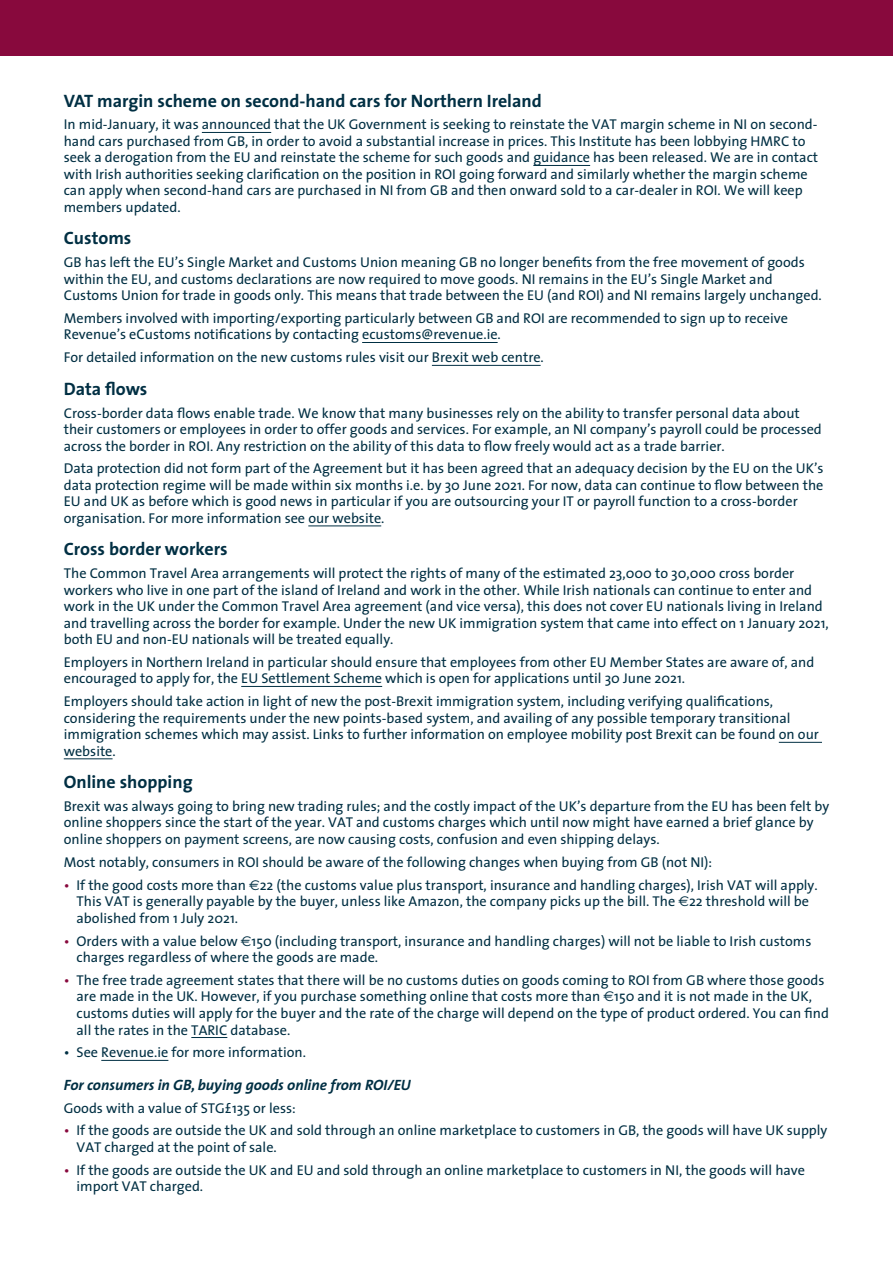
<style>
.page{position:relative;width:893px;height:1263px;background:#fff}
.page>*{position:absolute;margin:0;border:0;box-sizing:border-box;transform-origin:0 0}
.t1{font:700 18px "The Sans";color:#002f43}
.t2{font:italic 700 15px "The Sans";color:#002f43}
.t3{font:14.25px/16.5px "The Sans";color:#002f43}
.s1{color:#88093d}
.s2{font-family:"Euro Sans"}
</style>
<div class="page">
<div style="left:0;top:0;width:893px;height:55px;background:#88093d"></div>
<hr style="left:202px;top:132px;width:69px;height:1px;background:#002f43">
<hr style="left:533px;top:165px;width:57px;height:1px;background:#002f43">
<hr style="left:362px;top:342px;width:136px;height:1px;background:#002f43">
<hr style="left:432px;top:365px;width:109px;height:1px;background:#002f43">
<hr style="left:308px;top:526px;width:73px;height:1px;background:#002f43">
<hr style="left:241px;top:686px;width:141px;height:1px;background:#002f43">
<hr style="left:779px;top:742px;width:43px;height:1px;background:#002f43">
<hr style="left:64px;top:758px;width:49px;height:1px;background:#002f43">
<hr style="left:191px;top:1037px;width:36px;height:1px;background:#002f43">
<hr style="left:101px;top:1060px;width:67px;height:1px;background:#002f43">
<p class="t1" style="left:64px;top:85px;width:480px">VAT margin scheme on second-hand cars for Northern Ireland</p>
<p class="t3" style="left:64px;top:116px;width:756px">In mid-January, it was announced that the UK Government is seeking to reinstate the VAT margin scheme in NI on second&shy;hand cars purchased from GB, in order to avoid a substantial increase in prices. This Institute has been lobbying HMRC to seek a derogation from the EU and reinstate the scheme for such goods and guidance has been released. We are in contact with Irish authorities seeking clarification on the position in ROI going forward and similarly whether the margin scheme can apply when second-hand cars are purchased in NI from GB and then onward sold to a car-dealer in ROI. We will keep members updated.</p>
<p class="t1" style="left:64px;top:223px;width:69px">Customs</p>
<p class="t3" style="left:64px;top:254px;width:760px">GB has left the EU’s Single Market and Customs Union meaning GB no longer benefits from the free movement of goods within the EU, and customs declarations are now required to move goods. NI remains in the EU’s Single Market and<br>Customs Union for trade in goods only. This means that trade between the EU (and ROI) and NI remains largely unchanged.</p>
<p class="t3" style="left:64px;top:309px;width:726px">Members involved with importing/exporting particularly between GB and ROI are recommended to sign up to receive<br>Revenue’s eCustoms notifications by contacting ecustoms@revenue.ie.</p>
<p class="t3" style="left:64px;top:349px;width:482px">For detailed information on the new customs rules visit our Brexit web centre.</p>
<p class="t1" style="left:64px;top:373px;width:85px">Data flows</p>
<p class="t3" style="left:64px;top:404px;width:760px">Cross-border data flows enable trade. We know that many businesses rely on the ability to transfer personal data about their customers or employees in order to offer goods and services. For example, an NI company’s payroll could be processed across the border in ROI. Any restriction on the ability of this data to flow freely would act as a trade barrier.</p>
<p class="t3" style="left:64px;top:460px;width:761px">Data protection did not form part of the Agreement but it has been agreed that an adequacy decision by the EU on the UK’s data protection regime will be made within six months i.e. by 30 June 2021. For now, data can continue to flow between the EU and UK as before which is good news in particular if you are outsourcing your IT or payroll function to a cross-border organisation. For more information see our website.</p>
<p class="t1" style="left:64px;top:534px;width:165px">Cross border workers</p>
<p class="t3" style="left:64px;top:564px;width:767px">The Common Travel Area arrangements will protect the rights of many of the estimated 23,000 to 30,000 cross border workers who live in one part of the island of Ireland and work in the other. While Irish nationals can continue to enter and work in the UK under the Common Travel Area agreement (and vice versa), this does not cover EU nationals living in Ireland and travelling across the border for example. Under the new UK immigration system that came into effect on 1 January 2021, both EU and non-EU nationals will be treated equally.</p>
<p class="t3" style="left:64px;top:653px;width:752px">Employers in Northern Ireland in particular should ensure that employees from other EU Member States are aware of, and encouraged to apply for, the EU Settlement Scheme which is open for applications until 30 June 2021.</p>
<p class="t3" style="left:64px;top:693px;width:757px">Employers should take action in light of new the post-Brexit immigration system, including verifying qualifications, considering the requirements under the new points-based system, and availing of any possible temporary transitional immigration schemes which may assist. Links to further information on employee mobility post Brexit can be found on our website.</p>
<p class="t1" style="left:64px;top:767px;width:130px">Online shopping</p>
<p class="t3" style="left:64px;top:797px;width:767px">Brexit was always going to bring new trading rules; and the costly impact of the UK’s departure from the EU has been felt by online shoppers since the start of the year. VAT and customs charges which until now might have earned a brief glance by online shoppers on payment screens, are now causing costs, confusion and even shipping delays.</p>
<p class="t3" style="left:64px;top:853px;width:650px">Most notably, consumers in ROI should be aware of the following changes when buying from GB (not NI):</p>
<p class="t3" style="left:77px;top:876px;width:743px;text-indent:-13px"><span class="s1">•</span> If the good costs more than <span class="s2">€</span>22 (the customs value plus transport, insurance and handling charges), Irish VAT will apply.<br>This VAT is generally payable by the buyer, unless like Amazon, the company picks up the bill. The <span class="s2">€</span>22 threshold will be abolished from 1 July 2021.</p>
<p class="t3" style="left:77px;top:932px;width:736px;text-indent:-13px"><span class="s1">•</span> Orders with a value below <span class="s2">€</span>150 (including transport, insurance and handling charges) will not be liable to Irish customs charges regardless of where the goods are made.</p>
<p class="t3" style="left:77px;top:971px;width:754px;text-indent:-13px"><span class="s1">•</span> The free trade agreement states that there will be no customs duties on goods coming to ROI from GB where those goods are made in the UK. However, if you purchase something online that costs more than <span class="s2">€</span>150 and it is not made in the UK, customs duties will apply for the buyer and the rate of the charge will depend on the type of product ordered. You can find all the rates in the TARIC database.</p>
<p class="t3" style="left:64px;top:1044px;width:244px">• See Revenue.ie for more information.</p>
<p class="t2" style="left:64px;top:1072px;width:349px">For consumers in GB, buying goods online from ROI/EU</p>
<p class="t3" style="left:64px;top:1099px;width:234px">Goods with a value of STG£135 or less:</p>
<p class="t3" style="left:77px;top:1122px;width:752px;text-indent:-13px"><span class="s1">•</span> If the goods are outside the UK and sold through an online marketplace to customers in GB, the goods will have UK supply<br>VAT charged at the point of sale.</p>
<p class="t3" style="left:77px;top:1161px;width:730px;text-indent:-13px"><span class="s1">•</span> If the goods are outside the UK and EU and sold through an online marketplace to customers in NI, the goods will have import VAT charged.</p>
</div>
